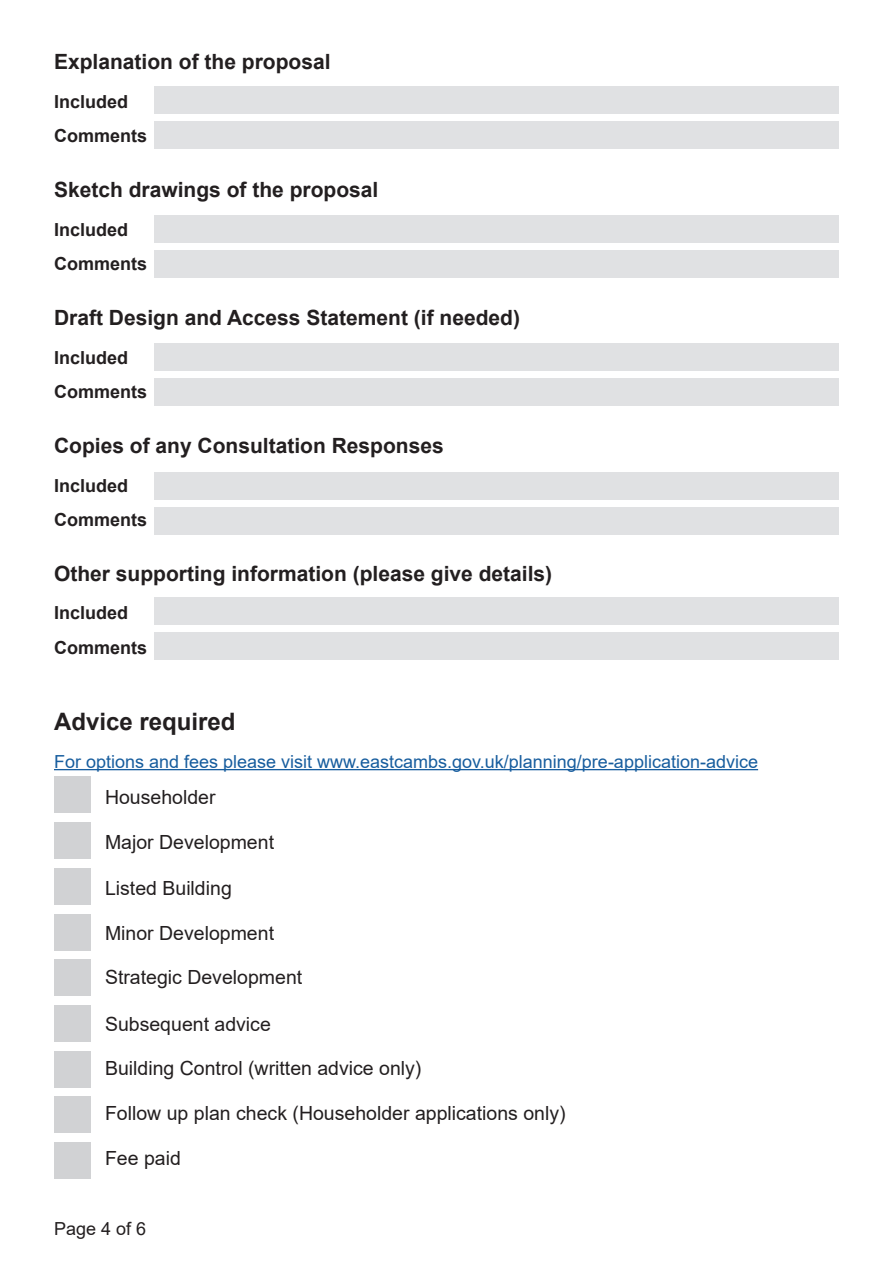
<style>
.page{position:relative;width:893px;height:1263px;background:#fff}
.page>*{position:absolute;margin:0;border:0;box-sizing:border-box;transform-origin:0 0}
.Header_2{font:700 24px "Arial";color:#231f20}
.Header_3{font:700 21px "Arial";color:#231f20}
.Body_indented{font:19.5px "Arial";color:#231f20}
.Body{font:700 18px "Arial";color:#231f20}
.Body-2{font:18px "Arial";color:#175d9e}
.t1{font:18px "Arial";color:#231f20}
</style>
<div class="page">
<div style="left:154px;top:86px;width:685px;height:28px;background:#e0e1e3"></div>
<div style="left:154px;top:215px;width:685px;height:27px;background:#e0e1e3"></div>
<div style="left:154px;top:343px;width:685px;height:28px;background:#e0e1e3"></div>
<div style="left:154px;top:472px;width:685px;height:28px;background:#e0e1e3"></div>
<div style="left:154px;top:597px;width:685px;height:28px;background:#e0e1e3"></div>
<div style="left:154px;top:121px;width:685px;height:28px;background:#e0e1e3"></div>
<div style="left:154px;top:250px;width:685px;height:27px;background:#e0e1e3"></div>
<div style="left:154px;top:378px;width:685px;height:28px;background:#e0e1e3"></div>
<div style="left:154px;top:507px;width:685px;height:28px;background:#e0e1e3"></div>
<div style="left:154px;top:632px;width:685px;height:28px;background:#e0e1e3"></div>
<hr style="left:54px;top:769px;width:704px;height:1px;background:#175d9e">
<div style="left:54px;top:822px;width:37px;height:37px;background:#d1d2d4"></div>
<div style="left:54px;top:776px;width:37px;height:37px;background:#d1d2d4"></div>
<div style="left:54px;top:959px;width:37px;height:37px;background:#d1d2d4"></div>
<div style="left:54px;top:1005px;width:37px;height:37px;background:#d1d2d4"></div>
<div style="left:54px;top:868px;width:37px;height:37px;background:#d1d2d4"></div>
<div style="left:54px;top:1051px;width:37px;height:36px;background:#d1d2d4"></div>
<div style="left:54px;top:913px;width:37px;height:37px;background:#d1d2d4"></div>
<div style="left:54px;top:1096px;width:37px;height:37px;background:#d1d2d4"></div>
<div style="left:54px;top:1142px;width:37px;height:37px;background:#d1d2d4"></div>
<h3 class="Header_3" style="left:54px;top:47px;width:278px">Explanation of the proposal</h3>
<p class="Body" style="left:54px;top:89px;width:76px">Included</p>
<p class="Body" style="left:54px;top:123px;width:95px">Comments</p>
<h3 class="Header_3" style="left:54px;top:175px;width:326px">Sketch drawings of the proposal</h3>
<p class="Body" style="left:54px;top:217px;width:76px">Included</p>
<p class="Body" style="left:54px;top:251px;width:95px">Comments</p>
<h3 class="Header_3" style="left:54px;top:303px;width:467px">Draft Design and Access Statement (if needed)</h3>
<p class="Body" style="left:54px;top:345px;width:76px">Included</p>
<p class="Body" style="left:54px;top:379px;width:95px">Comments</p>
<h3 class="Header_3" style="left:54px;top:431px;width:391px">Copies of any Consultation Responses</h3>
<p class="Body" style="left:54px;top:473px;width:76px">Included</p>
<p class="Body" style="left:54px;top:507px;width:95px">Comments</p>
<h3 class="Header_3" style="left:54px;top:559px;width:500px">Other supporting information (please give details)</h3>
<p class="Body" style="left:54px;top:600px;width:76px">Included</p>
<p class="Body" style="left:54px;top:635px;width:95px">Comments</p>
<h2 class="Header_2" style="left:54px;top:704px;width:183px">Advice required</h2>
<p class="Body-2" style="left:54px;top:749px;width:705px">For options and fees please visit www.eastcambs.gov.uk/planning/pre-application-advice</p>
<p class="Body_indented" style="left:105px;top:784px;width:112px">Householder</p>
<p class="Body_indented" style="left:105px;top:828px;width:171px">Major Development</p>
<p class="Body_indented" style="left:105px;top:875px;width:128px">Listed Building</p>
<p class="Body_indented" style="left:105px;top:919px;width:171px">Minor Development</p>
<p class="Body_indented" style="left:105px;top:964px;width:199px">Strategic Development</p>
<p class="Body_indented" style="left:105px;top:1010px;width:167px">Subsequent advice</p>
<p class="Body_indented" style="left:105px;top:1055px;width:318px">Building Control (written advice only)</p>
<p class="Body_indented" style="left:105px;top:1100px;width:462px">Follow up plan check (Householder applications only)</p>
<p class="Body_indented" style="left:105px;top:1144px;width:77px">Fee paid</p>
<p class="t1" style="left:54px;top:1216px;width:94px">Page 4 of 6</p>
</div>
